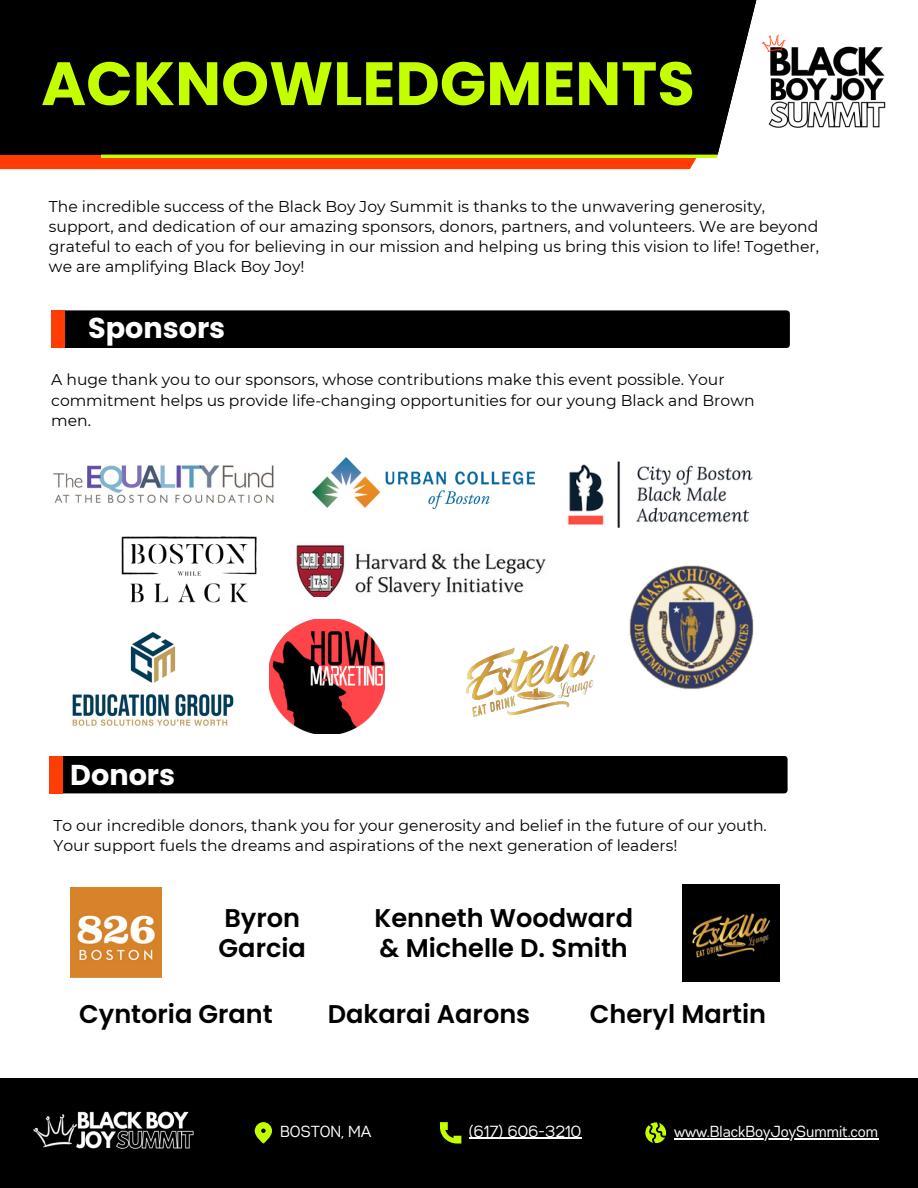
<style>
.page{position:relative;width:918px;height:1188px;background:#fff}
.page>*{position:absolute;margin:0;border:0;box-sizing:border-box;transform-origin:0 0}
.t1{font:700 61.05px "Poppins";color:#c4ff00}
.t2{font:700 28.65px "Poppins";color:#fff}
.t3{font:600 25.65px/30.5px "Poppins";color:#000}
.t4{font:16.05px "Gabriel Sans Cond";color:#fff}
.t5{font:15.6px/20.2px "Montserrat";color:#000}
</style>
<div class="page">
<div style="left:49px;top:756px;width:739px;height:37px;background:#000;border-radius:3px"></div>
<div style="left:49px;top:756px;width:14px;height:37px;background:#ff3c03"></div>
<div style="left:0;top:0;width:918px;height:169px;background:#ff3c03"></div>
<div style="left:0;top:0;width:918px;height:155px;background:#000"></div>
<hr style="left:101px;top:155px;width:632px;height:3px;background:#c4ff00">
<svg style="left:714px;top:0;width:204px;height:169px;fill:#fff"></svg>
<img style="left:754px;top:10px;width:147px;height:147px">
<div style="left:51px;top:310px;width:739px;height:38px;background:#000;border-radius:3px"></div>
<div style="left:51px;top:310px;width:14px;height:38px;background:#ff3c03"></div>
<img style="left:53px;top:465px;width:221px;height:38px">
<img style="left:72px;top:632px;width:162px;height:94px">
<img style="left:296px;top:545px;width:250px;height:51px">
<img style="left:313px;top:458px;width:222px;height:50px">
<img style="left:121px;top:536px;width:136px;height:67px">
<img style="left:567px;top:461px;width:186px;height:67px">
<img style="left:465px;top:644px;width:130px;height:73px">
<img style="left:629px;top:565px;width:125px;height:124px">
<img style="left:270px;top:619px;width:114px;height:115px">
<img style="left:70px;top:888px;width:91px;height:90px">
<img style="left:683px;top:885px;width:97px;height:97px">
<div style="left:0;top:1078px;width:918px;height:110px;background:#000"></div>
<svg style="left:255px;top:1122px;width:17px;height:21px"></svg>
<svg style="left:645px;top:1122px;width:21px;height:21px"></svg>
<hr style="left:674px;top:1138px;width:205px;height:1px;background:#fff">
<svg style="left:440px;top:1122px;width:21px;height:22px"></svg>
<hr style="left:469px;top:1138px;width:113px;height:1px;background:#fff">
<img style="left:33px;top:1111px;width:160px;height:38px">
<p class="t1" style="left:41px;top:41px;width:655px">ACKNOWLEDGMENTS</p>
<p class="t5" style="left:49px;top:196px;width:772px">The incredible success of the Black Boy Joy Summit is thanks to the unwavering generosity, support, and dedication of our amazing sponsors, donors, partners, and volunteers. We are beyond grateful to each of you for believing in our mission and helping us bring this vision to life! Together, we are amplifying Black Boy Joy!</p>
<p class="t2" style="left:88px;top:308px;width:139px">Sponsors</p>
<p class="t5" style="left:51px;top:370px;width:705px">A huge thank you to our sponsors, whose contributions make this event possible. Your commitment helps us provide life-changing opportunities for our young Black and Brown men.</p>
<p class="t2" style="left:70px;top:755px;width:106px">Donors</p>
<h2 class="t5" style="left:54px;top:815px;width:715px">To our incredible donors, thank you for your generosity and belief in the future of our youth.<br>Your support fuels the dreams and aspirations of the next generation of leaders!</h2>
<h3 class="t3" style="left:219px;top:902px;width:89px">Byron<br>Garcia</h3>
<h3 class="t3" style="left:374px;top:902px;width:260px">Kenneth Woodward &amp; Michelle D. Smith</h3>
<h3 class="t3" style="left:79px;top:999px;width:195px">Cyntoria Grant</h3>
<p class="t3" style="left:328px;top:999px;width:204px">Dakarai Aarons</p>
<h3 class="t3" style="left:590px;top:999px;width:178px">Cheryl Martin</h3>
<h3 class="t4" style="left:280px;top:1124px;width:93px">BOSTON, MA</h3>
<p class="t4" style="left:469px;top:1124px;width:114px">(617) 606-3210</p>
<p class="t4" style="left:674px;top:1124px;width:206px">www.BlackBoyJoySummit.com</p>
</div>
